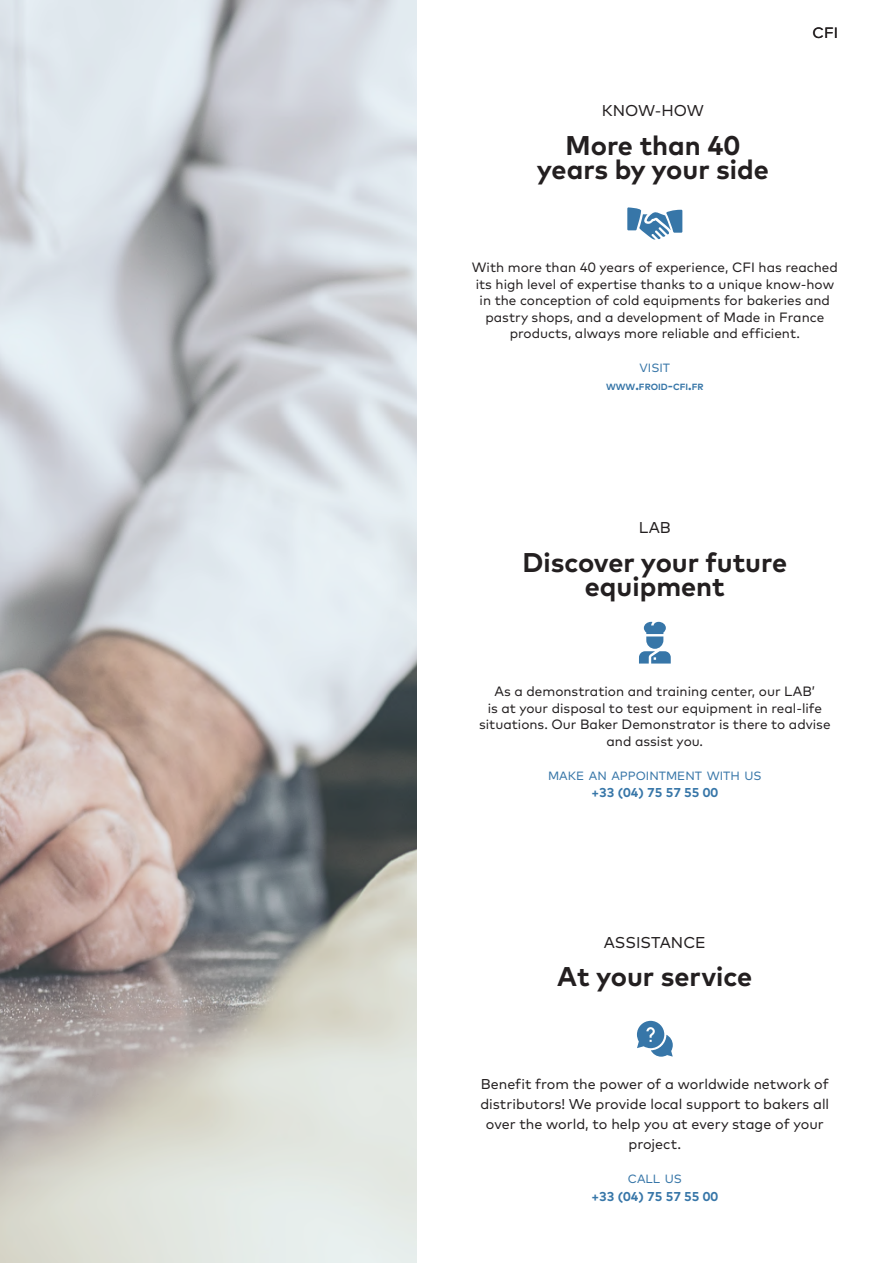
<style>
.page{position:relative;width:893px;height:1263px;background:#fff}
.page>*{position:absolute;margin:0;border:0;box-sizing:border-box;transform-origin:0 0}
.t1{font:700 27px/24.2px "Mark";color:#231f20;text-align:center}
.t2{font:15.6px "Mark";color:#231f20}
.t3{font:15px "Mark";color:#231f20}
.t4{font:14.25px/20px "Mark";color:#231f20;text-align:center}
.t5{font:13.5px/16.5px "Mark";color:#231f20;text-align:center}
.t6{font:700 12.9px "Mark";color:#3776a8}
.t7{font:12px "Mark";color:#3776a8}
.t8{font:700 9px "Mark";color:#3776a8}
.s1{font-size:12.9px}
</style>
<div class="page">
<img style="left:0;top:0;width:417px;height:1263px">
<svg style="left:627px;top:207px;width:55px;height:33px"></svg>
<svg style="left:639px;top:622px;width:32px;height:41px"></svg>
<svg style="left:637px;top:1021px;width:36px;height:36px"></svg>
<p class="t2" style="left:602px;top:101px;width:104px">KNOW-HOW</p>
<p class="t1" style="left:537px;top:132px;width:233px">More than 40 years by your side</p>
<p class="t3" style="left:812px;top:24px;width:27px">CFI</p>
<p class="t5" style="left:472px;top:259px;width:368px">With more than 40 years of experience, CFI has reached its high level of expertise thanks to a unique know-how in the conception of cold equipments for bakeries and pastry shops, and a development of Made in France products, always more reliable and efficient.</p>
<p class="t7" style="left:640px;top:361px;width:32px">VISIT</p>
<p class="t8" style="left:606px;top:380px;width:99px">WWW<span class="s1">.</span>FROID<span class="s1">-</span>CFI<span class="s1">.</span>FR</p>
<p class="t2" style="left:639px;top:518px;width:34px">LAB</p>
<p class="t1" style="left:522px;top:549px;width:266px">Discover your future equipment</p>
<p class="t5" style="left:479px;top:683px;width:353px">As a demonstration and training center, our LAB’<br>is at your disposal to test our equipment in real-life situations. Our Baker Demonstrator is there to advise and assist you.</p>
<p class="t7" style="left:548px;top:768px;width:215px">MAKE AN APPOINTMENT WITH US</p>
<p class="t6" style="left:591px;top:784px;width:128px">+33 (04) 75 57 55 00</p>
<p class="t2" style="left:604px;top:932px;width:104px">ASSISTANCE</p>
<p class="t1" style="left:557px;top:964px;width:196px">At your service</p>
<p class="t4" style="left:480px;top:1074px;width:350px">Benefit from the power of a worldwide network of distributors! We provide local support to bakers all over the world, to help you at every stage of your project.</p>
<p class="t7" style="left:628px;top:1172px;width:55px">CALL US</p>
<p class="t6" style="left:591px;top:1188px;width:128px">+33 (04) 75 57 55 00</p>
</div>
